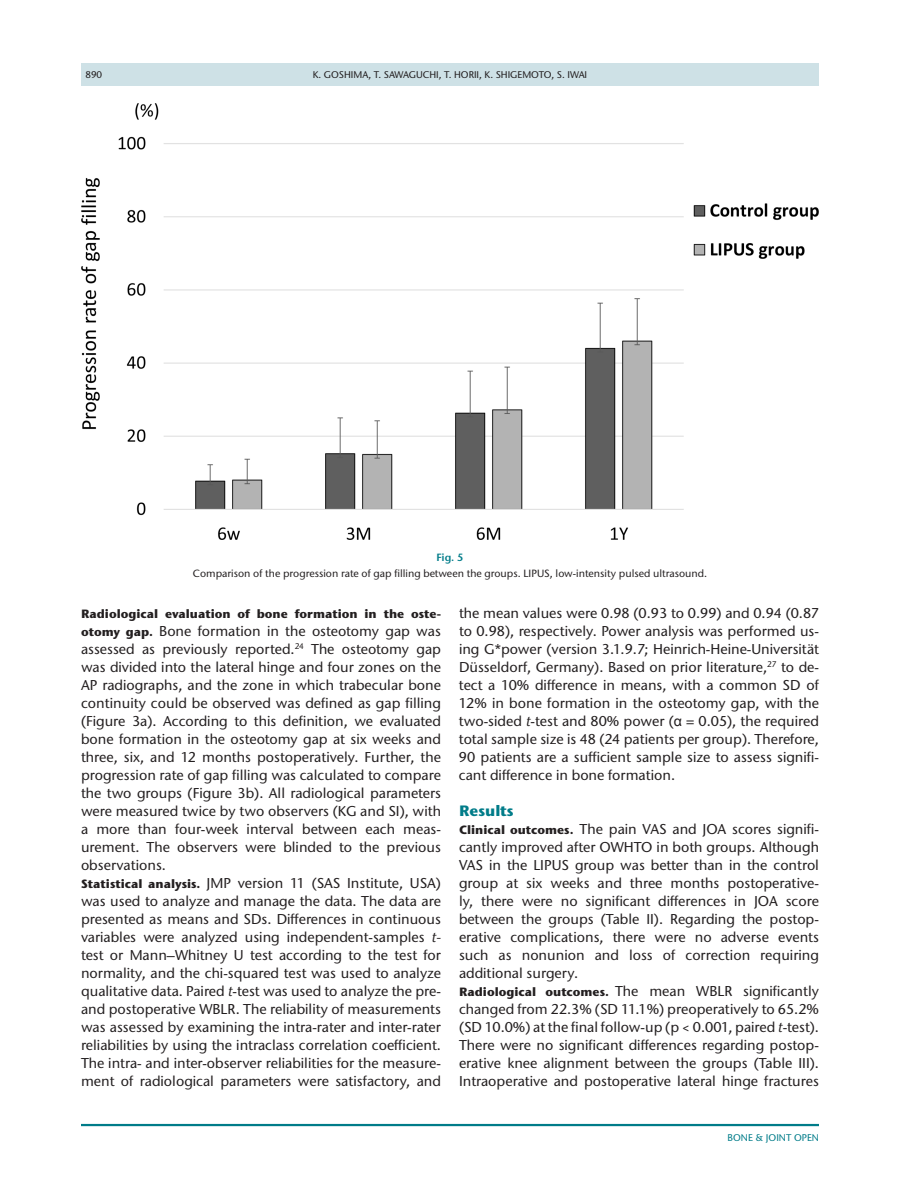
<style>
.page{position:relative;width:918px;height:1188px;background:#fff}
.page>*{position:absolute;margin:0;border:0;box-sizing:border-box;transform-origin:0 0}
.t1{font:700 15px "Stone Sans ITC Pro";color:#007c89}
.t2{font:500 14.25px/18px "Stone Sans ITC Pro";color:#231f20}
.t3{font:700 12px "Stone Sans ITC Pro";color:#231f20}
.t4{font:500 10.5px "Stone Sans ITC Pro";color:#231f20}
.t5{font:600 10.5px "Stone Sans ITC Pro";color:#007c89}
.t6{font:500 9.75px "Stone Sans ITC Pro";color:#231f20}
.t7{font:500 9.75px "Stone Sans ITC Pro";color:#007c89}
.s1{font-weight:700;font-size:12px}
.s2{font-style:italic}
.s3{font-family:"Arial Unicode MS";font-weight:400}
</style>
<div class="page">
<hr style="left:81px;top:1124px;width:738px;height:2px;background:#007c89">
<div style="left:81px;top:63px;width:738px;height:23px;background:#cee1e6"></div>
<img style="left:81px;top:104px;width:738px;height:436px">
<p class="t6" style="left:85px;top:68px;width:18px">890</p>
<p class="t6" style="left:313px;top:68px;width:276px">K. GOSHIMA, T. SAWAGUCHI, T. HORII, K. SHIGEMOTO, S. IWAI</p>
<p class="t5" style="left:436px;top:550px;width:29px">Fig. 5</p>
<p class="t4" style="left:193px;top:567px;width:516px">Comparison of the progression rate of gap filling between the groups. LIPUS, low-intensity pulsed ultrasound.</p>
<p class="t3" style="left:81px;top:606px;width:362px">Radiological evaluation of bone formation in the oste-</p>
<p class="t2" style="left:81px;top:622px;width:362px"><span class="s1">otomy gap.</span> Bone formation in the osteotomy gap was assessed as previously reported.<sup>24</sup> The osteotomy gap was divided into the lateral hinge and four zones on the AP radiographs, and the zone in which trabecular bone continuity could be observed was defined as gap filling (Figure 3a). According to this definition, we evaluated bone formation in the osteotomy gap at six weeks and three, six, and 12 months postoperatively. Further, the progression rate of gap filling was calculated to compare the two groups (Figure 3b). All radiological parameters were measured twice by two observers (KG and SI), with a more than four-week interval between each meas&shy;urement. The observers were blinded to the previous observations.<br><span class="s1">Statistical analysis.</span> JMP version 11 (SAS Institute, USA) was used to analyze and manage the data. The data are presented as means and SDs. Differences in continuous variables were analyzed using independent-samples <span class="s2">t&shy;</span>test or Mann–Whitney U test according to the test for normality, and the chi-squared test was used to analyze qualitative data. Paired <span class="s2">t</span>-test was used to analyze the pre&shy;and postoperative WBLR. The reliability of measurements was assessed by examining the intra-rater and inter-rater reliabilities by using the intraclass correlation coefficient.<br>The intra- and inter-observer reliabilities for the measure&shy;ment of radiological parameters were satisfactory, and</p>
<p class="t2" style="left:459px;top:604px;width:362px;text-align:justify">the mean values were 0.98 (0.93 to 0.99) and 0.94 (0.87 to 0.98), respectively. Power analysis was performed us&shy;ing G*power (version 3.1.9.7; Heinrich-Heine-Universität Düsseldorf, Germany). Based on prior literature,<sup>27</sup> to de&shy;tect a 10% difference in means, with a common SD of 12% in bone formation in the osteotomy gap, with the two-sided <span class="s2">t</span>-test and 80% power (<span class="s3">α</span> = 0.05), the required total sample size is 48 (24 patients per group). Therefore, 90 patients are a sufficient sample size to assess signifi&shy;cant difference in bone formation.</p>
<p class="t1" style="left:459px;top:801px;width:56px">Results</p>
<p class="t2" style="left:459px;top:820px;width:362px"><span class="s1">Clinical outcomes.</span> The pain VAS and JOA scores signifi&shy;cantly improved after OWHTO in both groups. Although VAS in the LIPUS group was better than in the control group at six weeks and three months postoperative&shy;ly, there were no significant differences in JOA score between the groups (Table II). Regarding the postop&shy;erative complications, there were no adverse events such as nonunion and loss of correction requiring additional surgery.<br><span class="s1">Radiological outcomes.</span> The mean WBLR significantly changed from 22.3% (SD 11.1%) preoperatively to 65.2% (SD 10.0%) at the final follow-up (p &lt; 0.001, paired <span class="s2">t</span>-test).<br>There were no significant differences regarding postop&shy;erative knee alignment between the groups (Table III).<br>Intraoperative and postoperative lateral hinge fractures</p>
<p class="t7" style="left:728px;top:1132px;width:93px">BONE &amp; JOINT OPEN</p>
</div>
